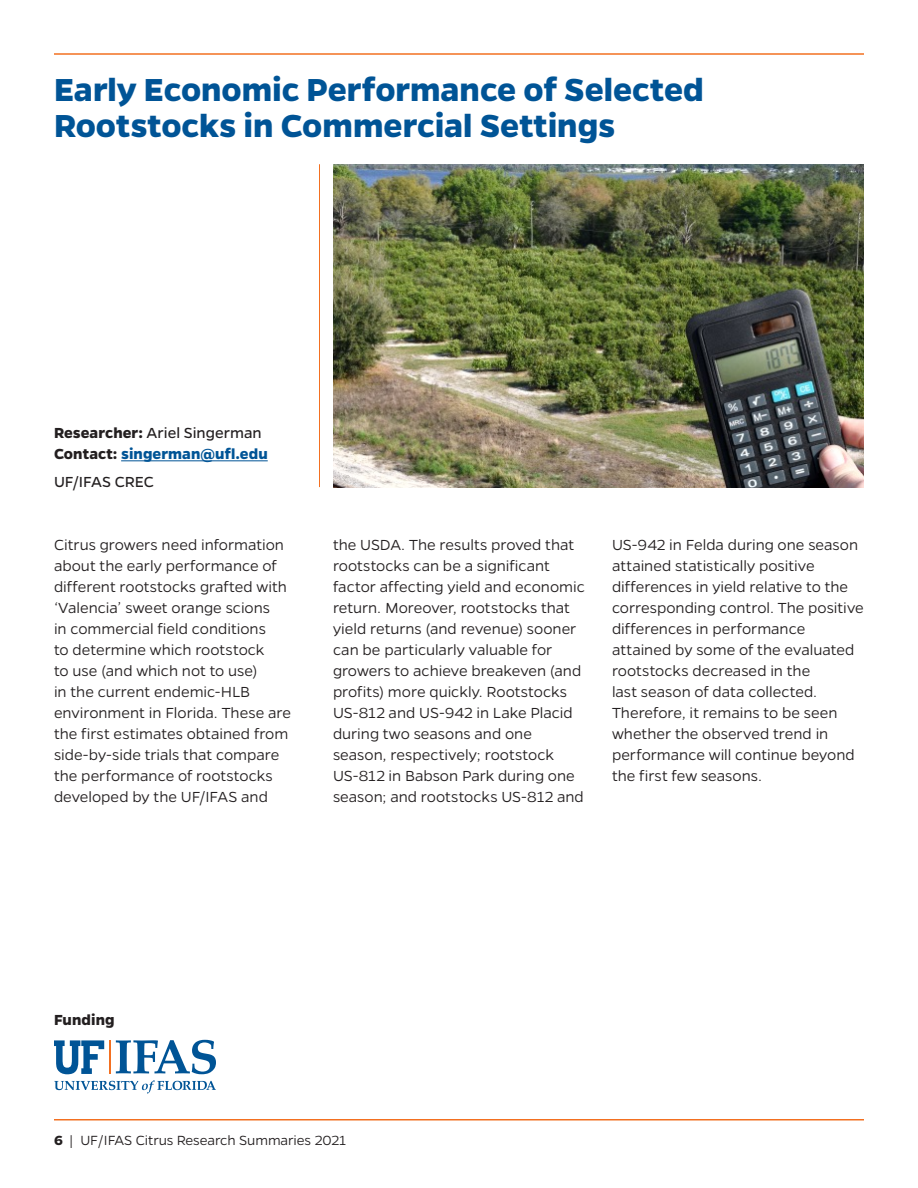
<style>
.page{position:relative;width:918px;height:1188px;background:#fff}
.page>*{position:absolute;margin:0;border:0;box-sizing:border-box;transform-origin:0 0}
.H1_-_Header{font:700 36px/36px "Gentona";color:#005496}
.P_-_body_no_indent{font:300 16.5px/21px "Gentona";color:#231f20}
.P_-_body_author{font:16.5px "Gentona";color:#231f20}
.P_-_body_author-2{font:700 16.5px "Gentona";letter-spacing:.005em;color:#005496}
.P_-_body_affiliation{font:16.5px "Gentona";letter-spacing:-.01em;color:#231f20}
.P_-_body_author-3{font:700 16.5px "Gentona";letter-spacing:.005em;color:#231f20}
.t1{font:300 15px "Gentona";letter-spacing:-.005em;color:#231f20}
.s1{font-weight:700}
.s2{color:#231f20}
</style>
<div class="page">
<hr style="left:54px;top:53px;width:810px;height:2px;background:#f37021">
<hr style="left:54px;top:1119px;width:810px;height:1px;background:#f37021">
<hr style="left:319px;top:164px;width:1px;height:323px;background:#f37021">
<img style="left:333px;top:164px;width:531px;height:323px">
<hr style="left:121px;top:460px;width:147px;height:1px;background:#005496">
<hr style="left:109px;top:1040px;width:2px;height:34px;background:#f37021">
<svg style="left:54px;top:1040px;width:50px;height:34px"></svg>
<svg style="left:54px;top:1080px;width:162px;height:14px"></svg>
<svg style="left:116px;top:1040px;width:100px;height:34px"></svg>
<h1 class="H1_-_Header" style="left:54px;top:71px;width:651px">Early Economic Performance of Selected<br>Rootstocks in Commercial Settings</h1>
<p class="P_-_body_author" style="left:54px;top:424px;width:209px"><span class="s1">Researcher:</span> Ariel Singerman</p>
<p class="P_-_body_author-2" style="left:54px;top:445px;width:215px"><span class="s2">Contact:</span> singerman@ufl.edu</p>
<p class="P_-_body_affiliation" style="left:54px;top:473px;width:101px">UF/IFAS CREC</p>
<p class="P_-_body_no_indent" style="left:54px;top:534px;width:239px">Citrus growers need information about the early performance of different rootstocks grafted with ‘Valencia’ sweet orange scions<br>in commercial field conditions<br>to determine which rootstock<br>to use (and which not to use)<br>in the current endemic-HLB environment in Florida. These are the first estimates obtained from side-by-side trials that compare the performance of rootstocks developed by the UF/IFAS and</p>
<p class="P_-_body_no_indent" style="left:333px;top:534px;width:253px">the USDA. The results proved that rootstocks can be a significant factor affecting yield and economic return. Moreover, rootstocks that yield returns (and revenue) sooner can be particularly valuable for growers to achieve breakeven (and profits) more quickly. Rootstocks US-812 and US-942 in Lake Placid during two seasons and one season, respectively; rootstock US-812 in Babson Park during one season; and rootstocks US-812 and</p>
<p class="P_-_body_no_indent" style="left:612px;top:534px;width:253px">US-942 in Felda during one season attained statistically positive differences in yield relative to the corresponding control. The positive differences in performance attained by some of the evaluated rootstocks decreased in the<br>last season of data collected.<br>Therefore, it remains to be seen whether the observed trend in performance will continue beyond the first few seasons.</p>
<p class="P_-_body_author-3" style="left:54px;top:1010px;width:62px">Funding</p>
<p class="t1" style="left:54px;top:1132px;width:294px"><span class="s1">6</span> | UF/IFAS Citrus Research Summaries 2021</p>
</div>
